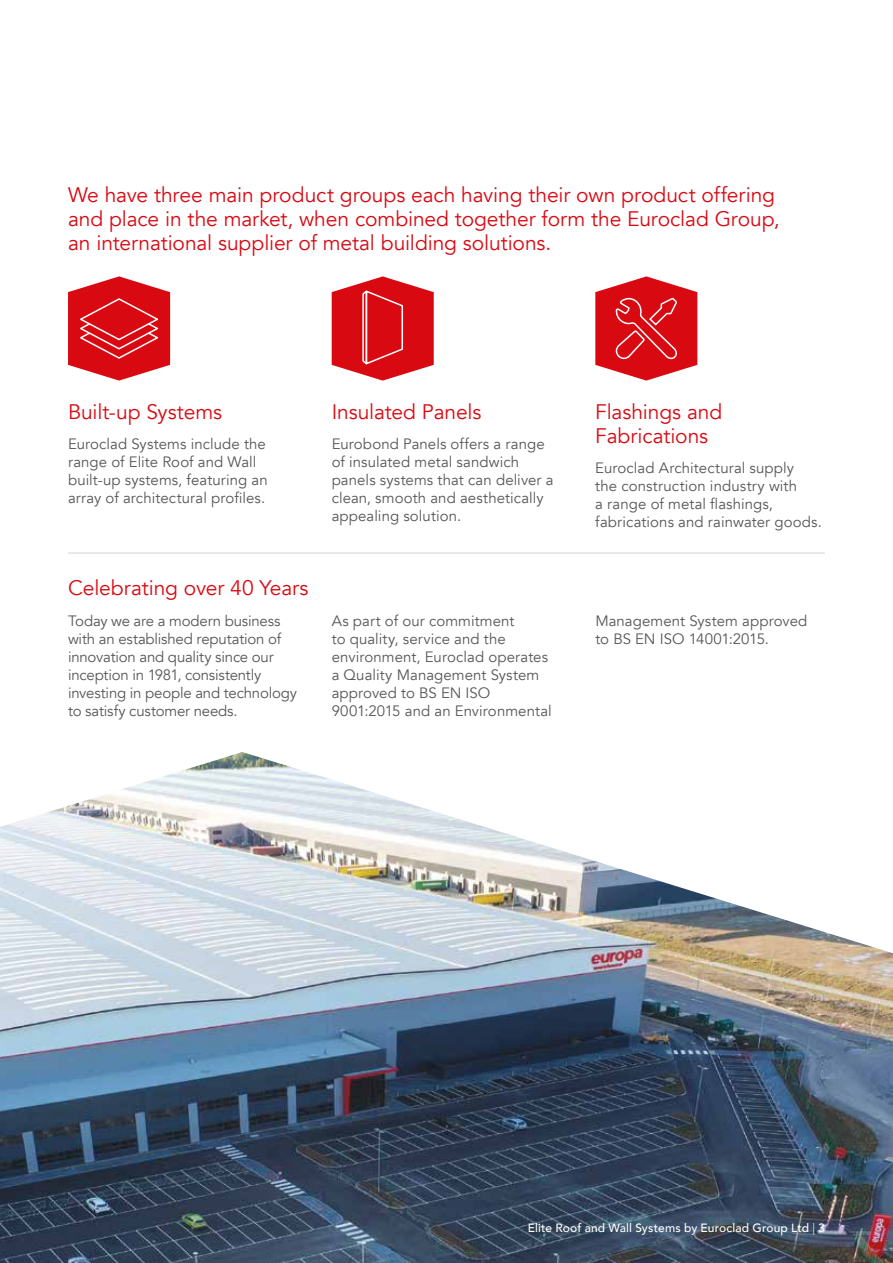
<style>
.page{position:relative;width:893px;height:1263px;background:#fff}
.page>*{position:absolute;margin:0;border:0;box-sizing:border-box;transform-origin:0 0}
.t1{font:21px/24px "Avenir";letter-spacing:-.005em;color:#d90912}
.t2{font:15px/18px "Avenir";letter-spacing:.005em;color:#575756}
.t3{font:15px/18px "Avenir";letter-spacing:-.015em;color:#575756}
.t4{font:500 12px "Avenir";letter-spacing:.01em;color:#fff}
.s1{font-weight:300}
</style>
<div class="page">
<img style="left:0;top:752px;width:893px;height:511px">
<hr style="left:68px;top:553px;width:757px;height:1px;background:#d0d2d4">
<svg style="left:68px;top:276px;width:102px;height:105px"></svg>
<svg style="left:332px;top:276px;width:102px;height:105px"></svg>
<svg style="left:595px;top:276px;width:102px;height:105px"></svg>
<h1 class="t1" style="left:68px;top:183px;width:713px">We have three main product groups each having their own product offering and place in the market, when combined together form the Euroclad Group, an international supplier of metal building solutions.</h1>
<h1 class="t1" style="left:68px;top:400px;width:156px">Built-up Systems</h1>
<p class="t2" style="left:68px;top:435px;width:201px">Euroclad Systems include the range of Elite Roof and Wall built-up systems, featuring an array of architectural profiles.</p>
<h1 class="t1" style="left:332px;top:400px;width:151px">Insulated Panels</h1>
<p class="t2" style="left:332px;top:435px;width:223px">Eurobond Panels offers a range of insulated metal sandwich panels systems that can deliver a clean, smooth and aesthetically appealing solution.</p>
<h1 class="t1" style="left:595px;top:400px;width:128px">Flashings and<br>Fabrications</h1>
<p class="t2" style="left:595px;top:459px;width:228px">Euroclad Architectural supply<br>the construction industry with<br>a range of metal flashings, fabrications and rainwater goods.</p>
<h1 class="t1" style="left:68px;top:576px;width:242px">Celebrating over 40 Years</h1>
<p class="t3" style="left:68px;top:612px;width:231px">Today we are a modern business with an established reputation of innovation and quality since our inception in 1981, consistently investing in people and technology to satisfy customer needs.</p>
<p class="t2" style="left:332px;top:612px;width:222px">As part of our commitment<br>to quality, service and the environment, Euroclad operates a Quality Management System approved to BS EN ISO<br>9001:2015 and an Environmental</p>
<p class="t2" style="left:595px;top:612px;width:214px">Management System approved to BS EN ISO 14001:2015.</p>
<p class="t4" style="left:528px;top:1218px;width:299px">Elite Roof and Wall Systems by Euroclad Group Ltd <span class="s1">|</span> 3</p>
</div>
